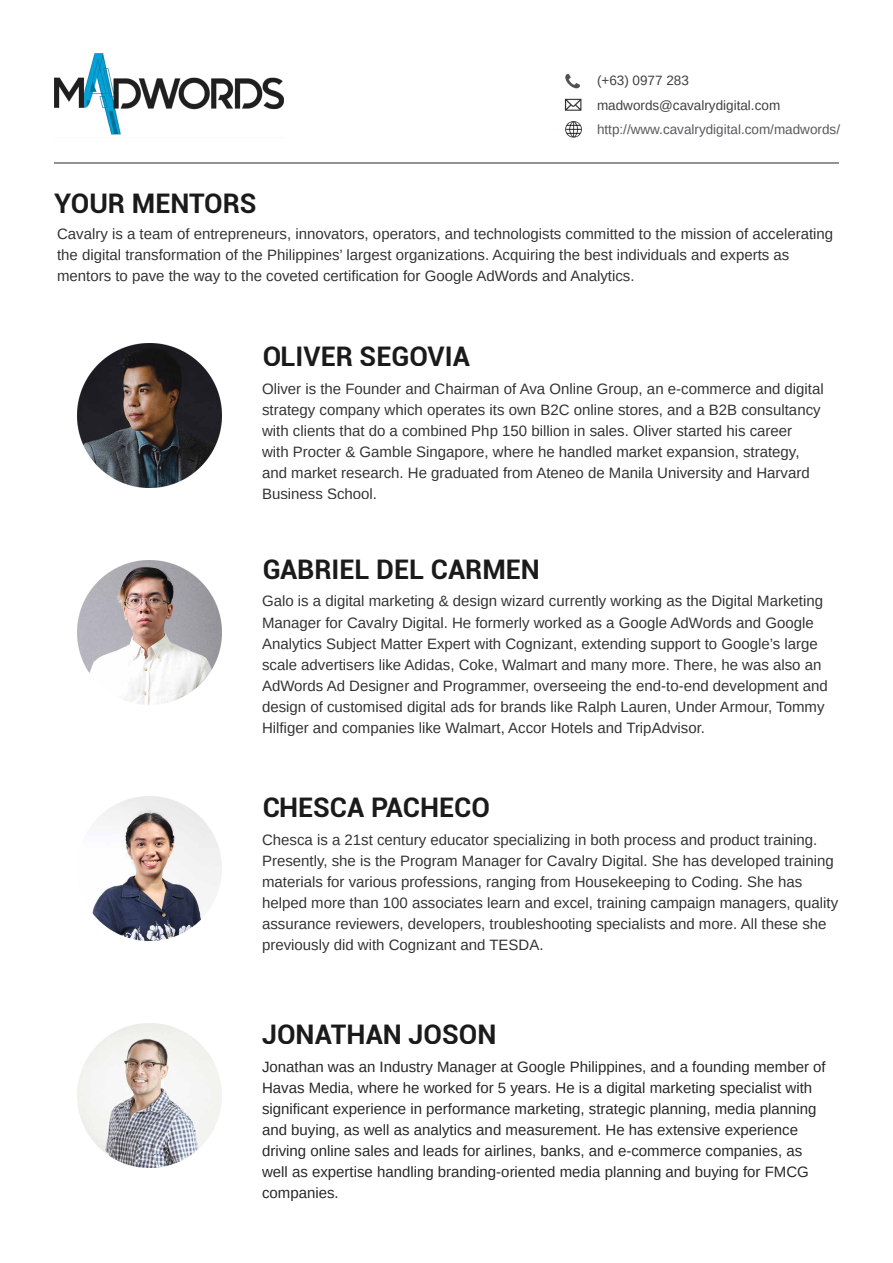
<style>
.page{position:relative;width:893px;height:1263px;background:#fff}
.page>*{position:absolute;margin:0;border:0;box-sizing:border-box;transform-origin:0 0}
.t1{font:700 27px "Roboto";color:#000}
.t2{font:15px/21px "Arimo";color:#000}
.t3{font:13.5px/25px "Arimo";color:#414042}
.t4{font:13.5px "Arimo";color:#58595b}
</style>
<div class="page">
<img style="left:54px;top:54px;width:230px;height:81px">
<hr style="left:54px;top:163px;width:785px;height:1px;background:#292827">
<img style="left:564px;top:73px;width:18px;height:65px">
<img style="left:78px;top:344px;width:144px;height:144px">
<img style="left:78px;top:561px;width:144px;height:144px">
<img style="left:92px;top:797px;width:130px;height:144px">
<img style="left:78px;top:1023px;width:144px;height:144px">
<h1 class="t1" style="left:54px;top:185px;width:204px">YOUR MENTORS</h1>
<p class="t3" style="left:597px;top:68px;width:185px">(+63) 0977 283 madwords@cavalrydigital.com</p>
<p class="t4" style="left:597px;top:120px;width:245px">http://www.cavalrydigital.com/madwords/</p>
<p class="t2" style="left:57px;top:223px;width:778px">Cavalry is a team of entrepreneurs, innovators, operators, and technologists committed to the mission of accelerating the digital transformation of the Philippines’ largest organizations. Acquiring the best individuals and experts as mentors to pave the way to the coveted certification for Google AdWords and Analytics.</p>
<h1 class="t1" style="left:262px;top:337px;width:210px">OLIVER SEGOVIA</h1>
<p class="t2" style="left:262px;top:378px;width:563px">Oliver is the Founder and Chairman of Ava Online Group, an e-commerce and digital strategy company which operates its own B2C online stores, and a B2B consultancy with clients that do a combined Php 150 billion in sales. Oliver started his career<br>with Procter &amp; Gamble Singapore, where he handled market expansion, strategy, and market research. He graduated from Ateneo de Manila University and Harvard Business School.</p>
<h1 class="t1" style="left:262px;top:550px;width:279px">GABRIEL DEL CARMEN</h1>
<p class="t2" style="left:262px;top:591px;width:567px">Galo is a digital marketing &amp; design wizard currently working as the Digital Marketing Manager for Cavalry Digital. He formerly worked as a Google AdWords and Google Analytics Subject Matter Expert with Cognizant, extending support to Google’s large scale advertisers like Adidas, Coke, Walmart and many more. There, he was also an AdWords Ad Designer and Programmer, overseeing the end-to-end development and design of customised digital ads for brands like Ralph Lauren, Under Armour, Tommy Hilfiger and companies like Walmart, Accor Hotels and TripAdvisor.</p>
<h1 class="t1" style="left:262px;top:788px;width:229px">CHESCA PACHECO</h1>
<p class="t2" style="left:262px;top:829px;width:578px">Chesca is a 21st century educator specializing in both process and product training.<br>Presently, she is the Program Manager for Cavalry Digital. She has developed training materials for various professions, ranging from Housekeeping to Coding. She has helped more than 100 associates learn and excel, training campaign managers, quality assurance reviewers, developers, troubleshooting specialists and more. All these she previously did with Cognizant and TESDA.</p>
<h1 class="t1" style="left:262px;top:1015px;width:236px">JONATHAN JOSON</h1>
<p class="t2" style="left:262px;top:1056px;width:565px">Jonathan was an Industry Manager at Google Philippines, and a founding member of Havas Media, where he worked for 5 years. He is a digital marketing specialist with significant experience in performance marketing, strategic planning, media planning and buying, as well as analytics and measurement. He has extensive experience driving online sales and leads for airlines, banks, and e-commerce companies, as well as expertise handling branding-oriented media planning and buying for FMCG companies.</p>
</div>
